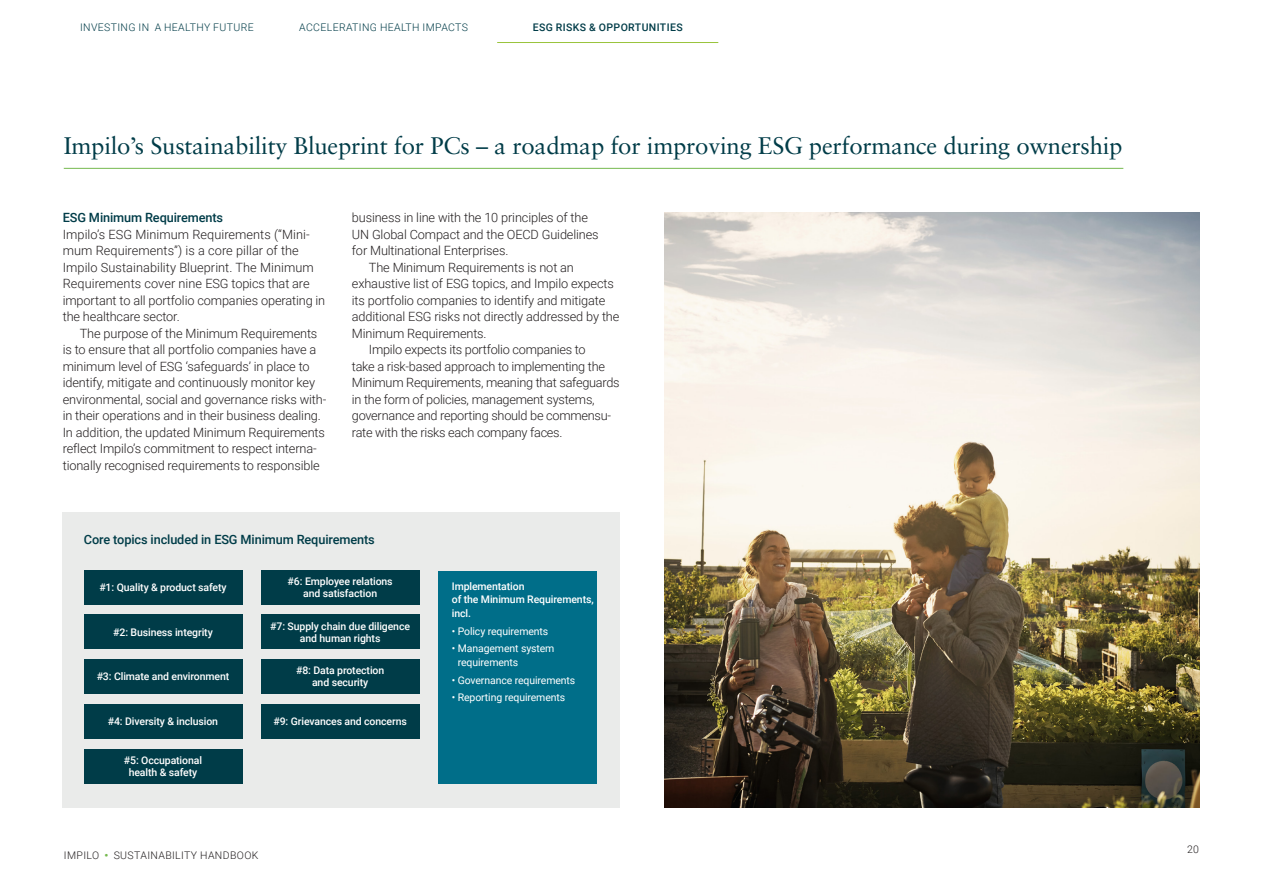
<style>
.page{position:relative;width:1263px;height:893px;background:#fff}
.page>*{position:absolute;margin:0;border:0;box-sizing:border-box;transform-origin:0 0}
.Rubrik_28_pt{font:24px "Sabon LT Pro";letter-spacing:-.01em;color:#003c48}
.Bröd_indrag{font:300 12.75px/16.5px "Roboto";letter-spacing:-.01em;color:#231f20}
.Bröd{font:300 12.75px/16.5px "Roboto";letter-spacing:.005em;color:#231f20}
.Mellis{font:500 12.75px "Roboto";letter-spacing:-.01em;color:#003c48}
.Mellis-2{font:500 10.5px/12px "Roboto";letter-spacing:-.01em;color:#fff;text-align:center}
.Mellis-3{font:10.5px/13.5px "Roboto";letter-spacing:-.01em;color:#fff}
.t1{font:300 10.5px "Roboto";letter-spacing:.035em;color:#003c48}
.t2{font:300 10.5px "Roboto";letter-spacing:.035em;color:#231f20}
.t3{font:500 10.5px "Roboto";letter-spacing:.035em;color:#003c48}
.s1{font-weight:900;color:#75b94e}
</style>
<div class="page">
<img style="left:664px;top:213px;width:535px;height:595px">
<hr style="left:64px;top:168px;width:1059px;height:1px;background:#75b94e">
<div style="left:63px;top:512px;width:557px;height:296px;background:#eaebea"></div>
<div style="left:84px;top:571px;width:158px;height:34px;background:#003c48"></div>
<div style="left:84px;top:615px;width:158px;height:34px;background:#003c48"></div>
<div style="left:84px;top:660px;width:158px;height:34px;background:#003c48"></div>
<div style="left:84px;top:704px;width:158px;height:34px;background:#003c48"></div>
<div style="left:84px;top:749px;width:158px;height:34px;background:#003c48"></div>
<div style="left:261px;top:571px;width:158px;height:34px;background:#003c48"></div>
<div style="left:261px;top:615px;width:158px;height:34px;background:#003c48"></div>
<div style="left:261px;top:660px;width:158px;height:34px;background:#003c48"></div>
<div style="left:261px;top:704px;width:158px;height:34px;background:#003c48"></div>
<div style="left:438px;top:571px;width:158px;height:212px;background:#006e89"></div>
<hr style="left:497px;top:42px;width:221px;height:1px;background:#9ac43c">
<p class="t1" style="left:80px;top:20px;width:175px">INVESTING IN A HEALTHY FUTURE</p>
<p class="t1" style="left:299px;top:20px;width:170px">ACCELERATING HEALTH IMPACTS</p>
<p class="t3" style="left:533px;top:20px;width:151px">ESG RISKS &amp; OPPORTUNITIES</p>
<p class="Rubrik_28_pt" style="left:64px;top:131px;width:1060px">Impilo’s Sustainability Blueprint for PCs – a roadmap for improving ESG performance during ownership</p>
<p class="Mellis" style="left:63px;top:209px;width:162px">ESG Minimum Requirements</p>
<p class="Bröd" style="left:63px;top:225px;width:264px">Impilo’s ESG Minimum Requirements (“Mini&shy;mum Requirements”) is a core pillar of the Impilo Sustainability Blueprint. The Minimum Requirements cover nine ESG topics that are important to all portfolio companies operating in the healthcare sector.</p>
<p class="Bröd_indrag" style="left:63px;top:324px;width:265px;text-indent:17px">The purpose of the Minimum Requirements is to ensure that all portfolio companies have a minimum level of ESG ‘safeguards’ in place to identify, mitigate and continuously monitor key environmental, social and governance risks with&shy;in their operations and in their business dealing.<br>In addition, the updated Minimum Requirements reflect Impilo’s commitment to respect interna&shy;tionally recognised requirements to responsible</p>
<p class="Bröd_indrag" style="left:352px;top:209px;width:248px">business in line with the 10 principles of the<br>UN Global Compact and the OECD Guidelines for Multinational Enterprises.</p>
<p class="Bröd_indrag" style="left:352px;top:258px;width:269px;text-indent:17px">The Minimum Requirements is not an exhaustive list of ESG topics, and Impilo expects its portfolio companies to identify and mitigate additional ESG risks not directly addressed by the Minimum Requirements.</p>
<p class="Bröd_indrag" style="left:352px;top:341px;width:269px;text-indent:17px">Impilo expects its portfolio companies to<br>take a risk-based approach to implementing the Minimum Requirements, meaning that safeguards in the form of policies, management systems, governance and reporting should be commensu&shy;rate with the risks each company faces.</p>
<p class="Mellis" style="left:84px;top:530px;width:292px">Core topics included in ESG Minimum Requirements</p>
<p class="Mellis-2" style="left:99px;top:581px;width:129px">#1: Quality &amp; product safety</p>
<p class="Mellis-2" style="left:113px;top:626px;width:101px">#2: Business integrity</p>
<p class="Mellis-2" style="left:97px;top:670px;width:134px">#3: Climate and environment</p>
<p class="Mellis-2" style="left:108px;top:715px;width:112px">#4: Diversity &amp; inclusion</p>
<p class="Mellis-2" style="left:124px;top:754px;width:80px">#5: Occupational health &amp; safety</p>
<p class="Mellis-2" style="left:288px;top:575px;width:107px">#6: Employee relations and satisfaction</p>
<p class="Mellis-2" style="left:270px;top:620px;width:141px">#7: Supply chain due diligence and human rights</p>
<p class="Mellis-2" style="left:296px;top:664px;width:90px">#8: Data protection and security</p>
<p class="Mellis-2" style="left:273px;top:715px;width:135px">#9: Grievances and concerns</p>
<p class="t2" style="left:64px;top:848px;width:196px">IMPILO <span class="s1">•</span> SUSTAINABILITY HANDBOOK</p>
<p class="Mellis-2" style="left:452px;top:579px;width:143px;line-height:13.5px;text-align:left">Implementation<br>of the Minimum Requirements, incl.</p>
<p class="Mellis-3" style="left:452px;top:624px;width:98px">• Policy requirements</p>
<p class="Mellis-3" style="left:458px;top:641px;width:98px;text-indent:-6px">• Management system requirements</p>
<p class="Mellis-3" style="left:452px;top:673px;width:125px">• Governance requirements</p>
<p class="Mellis-3" style="left:452px;top:691px;width:115px">• Reporting requirements</p>
<p class="t2" style="left:1187px;top:842px;width:14px">20</p>
</div>
